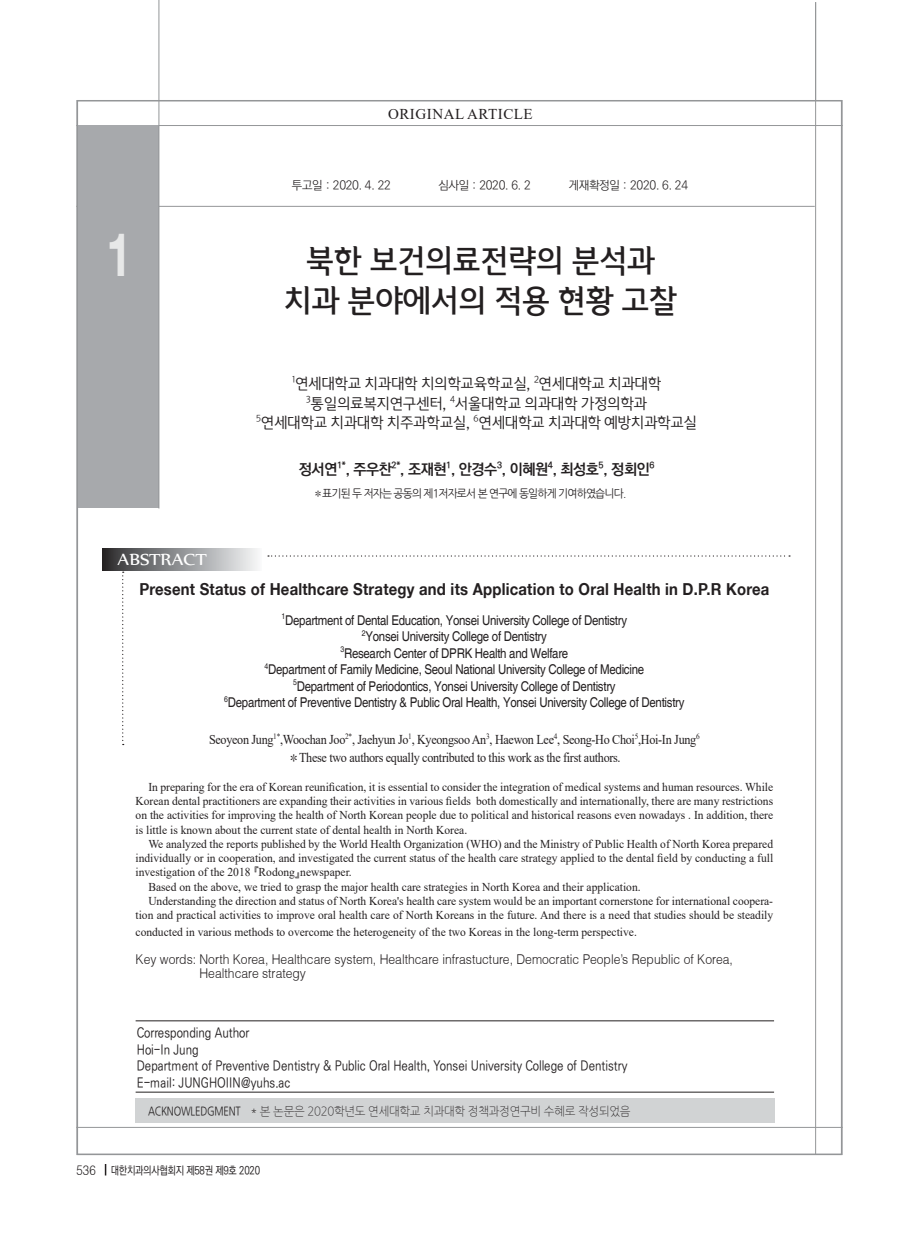
<style>
.page{position:relative;width:919px;height:1238px;background:#fff}
.page>*{position:absolute;margin:0;border:0;box-sizing:border-box;transform-origin:0 0}
.t1{font:700 60px "Helvetica 75";color:#e7e8e8;scale:.75 1}
.제목{font:500 31.5px "Auction Gothic";letter-spacing:-.025em;color:#231f20;scale:.95 1}
.t2{font:19.5px "Nyala";color:#fff;scale:1.1 1}
.초록제목{font:700 16.5px "Helvetica 75";letter-spacing:.015em;color:#231f20;scale:.9 1}
.학교_교실{font:300 15px "Auction Gothic";letter-spacing:-.025em;color:#231f20;scale:.95 1}
.이름_국문{font:15px "Ko Pub World Dotum PB";letter-spacing:-.025em;color:#231f20}
.t3{font:15px "Times New Roman";letter-spacing:.035em;color:#231f20}
.초록-학교_교실{font:13.5px "Helvetica";letter-spacing:-.025em;color:#231f20;scale:.85 1}
.초록-이름{font:13.5px "Times New Roman";letter-spacing:-.025em;color:#231f20;scale:.9 1}
.t4{font:13.5px "Ko Pub World Dotum PM";color:#231f20;scale:.85 1}
.키워드{font:300 13.5px/14.2px "Helvetica";color:#231f20;scale:.9 1}
.초록-본문{font:12px/14.2px "Times New Roman";color:#231f20;text-align:justify;scale:.96 1}
.t5{font:12px "Nanum Gothic OTF Light";letter-spacing:-.025em;color:#231f20;scale:.95 1}
.t6{font:12px "Ko Pub World Dotum PL";letter-spacing:-.025em;color:#231f20}
.t7{font:11.25px "Nanum Gothic OTF";letter-spacing:-.075em;color:#231f20;scale:.95 1}
.t8{font:11.25px "Ko Pub World Dotum PM";letter-spacing:-.025em;color:#231f20;scale:.85 1}
.s1{font-family:"Nanum Gothic OTF Bold"}
.s2{font-family:"Ko Pub World Batang PL"}
.s3{font-family:"Nanum Gothic OTF"}
.s4{font-family:"Helvetica";font-weight:300;font-size:13.5px}
</style>
<div class="page">
<div style="left:77px;top:100px;width:765px;height:1054px;background:#fff;border:2px solid #949698"></div>
<hr style="left:815px;top:2px;width:1px;height:1152px;background:#949698">
<hr style="left:77px;top:125px;width:765px;height:1px;background:#949698">
<hr style="left:77px;top:1127px;width:765px;height:1px;background:#949698">
<hr style="left:77px;top:206px;width:737px;height:1px;background:#949698">
<div style="left:78px;top:125px;width:81px;height:383px;background:#a7a9ac"></div>
<hr style="left:159px;top:0;width:1px;height:508px;background:#949698">
<svg style="left:268px;top:555px;width:522px;height:572px"></svg>
<svg style="left:122px;top:571px;width:2px;height:174px"></svg>
<hr style="left:136px;top:1020px;width:638px;height:1px;background:#231f20">
<hr style="left:136px;top:1091px;width:638px;height:1px;background:#231f20">
<div style="left:102px;top:549px;width:159px;height:21px;background:linear-gradient(to right,#2d2d2f,#f8fafb)"></div>
<div style="left:135px;top:1098px;width:639px;height:24px;background:#d1d3d4"></div>
<p class="t3" style="left:388px;top:104px;width:146px">ORIGINAL ARTICLE</p>
<p class="t1" style="left:107px;top:217px;width:35px">1</p>
<p class="t2" style="left:118px;top:548px;width:83px">ABSTRACT</p>
<p class="t6" style="left:292px;top:177px;width:100px">투고일：2020. 4. 22</p>
<p class="t6" style="left:438px;top:177px;width:94px">심사일：2020. 6. 2</p>
<p class="t6" style="left:568px;top:177px;width:121px">게재확정일：2020. 6. 24</p>
<p class="제목" style="left:306px;top:244px;width:369px">북한 보건의료전략의 분석과</p>
<p class="제목" style="left:283px;top:285px;width:416px">치과 분야에서의 적용 현황 고찰</p>
<p class="학교_교실" style="left:292px;top:376px;width:390px"><sup>1</sup>연세대학교 치과대학 치의학교육학교실, <sup>2</sup>연세대학교 치과대학</p>
<p class="학교_교실" style="left:306px;top:395px;width:360px"><sup>3</sup>통일의료복지연구센터, <sup>4</sup>서울대학교 의과대학 가정의학과</p>
<p class="학교_교실" style="left:256px;top:415px;width:465px"><sup>5</sup>연세대학교 치과대학 치주과학교실, <sup>6</sup>연세대학교 치과대학 예방치과학교실</p>
<p class="이름_국문" style="left:299px;top:458px;width:357px">정서연<sup>1*</sup>, 주우찬<sup>2*</sup>, 조재현<sup>1</sup>, 안경수<sup>3</sup>, 이혜원<sup>4</sup>, 최성호<sup>5</sup>, 정회인<sup>6</sup></p>
<p class="t7" style="left:313px;top:486px;width:331px"><span class="s1">✽</span>표기된 두 저자는 공동의 제1저자로서 본 연구에 동일하게 기여하였습니다.</p>
<p class="초록제목" style="left:139px;top:578px;width:701px">Present Status of Healthcare Strategy and its Application to Oral Health in D.P.R Korea</p>
<p class="초록-학교_교실" style="left:281px;top:612px;width:408px"><sup>1</sup>Department of Dental Education, Yonsei University College of Dentistry</p>
<p class="초록-학교_교실" style="left:362px;top:628px;width:219px"><sup>2</sup>Yonsei University College of Dentistry</p>
<p class="초록-학교_교실" style="left:340px;top:645px;width:270px"><sup>3</sup>Research Center of DPRK Health and Welfare</p>
<p class="초록-학교_교실" style="left:264px;top:661px;width:448px"><sup>4</sup>Department of Family Medicine, Seoul National University College of Medicine</p>
<p class="초록-학교_교실" style="left:293px;top:678px;width:381px"><sup>5</sup>Department of Periodontics, Yonsei University College of Dentistry</p>
<p class="초록-학교_교실" style="left:224px;top:694px;width:543px"><sup>6</sup>Department of Preventive Dentistry &amp; Public Oral Health, Yonsei University College of Dentistry</p>
<p class="초록-이름" style="left:209px;top:730px;width:546px">Seoyeon Jung<sup>1*</sup>,Woochan Joo<sup>2*</sup>, Jaehyun Jo<sup>1</sup>, Kyeongsoo An<sup>3</sup>, Haewon Lee<sup>4</sup>, Seong-Ho Choi<sup>5</sup>,Hoi-In Jung<sup>6</sup></p>
<p class="초록-이름" style="left:288px;top:748px;width:371px"><span class="s1">✽</span>These two authors equally contributed to this work as the first authors.</p>
<p class="초록-본문" style="left:135px;top:779px;width:665px;text-indent:13px">In preparing for the era of Korean reunification, it is essential to consider the integration of medical systems and human resources. While Korean dental practitioners are expanding their activities in various fields both domestically and internationally, there are many restrictions on the activities for improving the health of North Korean people due to political and historical reasons even nowadays . In addition, there is little is known about the current state of dental health in North Korea.</p>
<p class="초록-본문" style="left:135px;top:836px;width:665px;text-indent:13px">We analyzed the reports published by the World Health Organization (WHO) and the Ministry of Public Health of North Korea prepared individually or in cooperation, and investigated the current status of the health care strategy applied to the dental field by conducting a full investigation of the 2018 <span class="s2">『</span>Rodong<span class="s2">』</span>newspaper.</p>
<p class="초록-본문" style="left:148px;top:879px;width:514px">Based on the above, we tried to grasp the major health care strategies in North Korea and their application.</p>
<p class="초록-본문" style="left:135px;top:893px;width:665px;text-align:right">Understanding the direction and status of North Korea's health care system would be an important cornerstone for international coopera&shy;tion and practical activities to improve oral health care of North Koreans in the future. And there is a need that studies should be steadily</p>
<p class="초록-본문" style="left:135px;top:924px;width:523px">conducted in various methods to overcome the heterogeneity of the two Koreas in the long-term perspective.</p>
<p class="키워드" style="left:199px;top:952px;width:594px;text-indent:-64px">Key words: North Korea, Healthcare system, Healthcare infrastucture, Democratic People’s Republic of Korea,<br>Healthcare strategy</p>
<p class="t4" style="left:137px;top:1023px;width:134px">Corresponding Author</p>
<p class="t4" style="left:137px;top:1039px;width:74px">Hoi-In Jung</p>
<p class="t4" style="left:137px;top:1056px;width:579px">Department of Preventive Dentistry &amp; Public Oral Health, Yonsei University College of Dentistry</p>
<p class="t4" style="left:137px;top:1072px;width:182px">E-mail: JUNGHOIIN@yuhs.ac</p>
<p class="t5" style="left:148px;top:1105px;width:509px"><span class="s3">ACKNOWLEDGMENT</span> * 본 논문은 2020학년도 연세대학교 치과대학 정책과정연구비 수혜로 작성되었음</p>
<p class="t8" style="left:77px;top:1162px;width:217px"><span class="s4">536</span> 대한치과의사협회지 제58권 제9호 2020</p>
</div>
